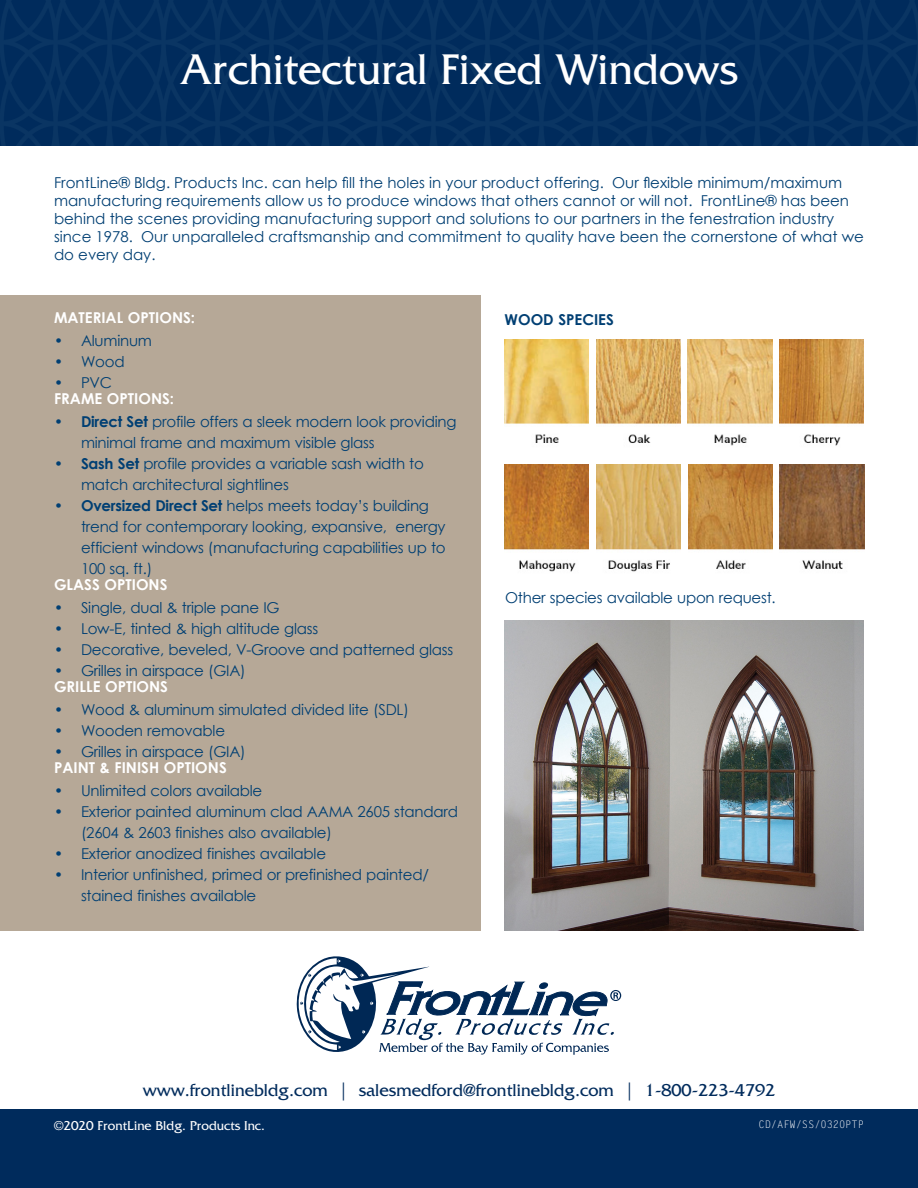
<style>
.page{position:relative;width:918px;height:1188px;background:#fff}
.page>*{position:absolute;margin:0;border:0;box-sizing:border-box;transform-origin:0 0}
.Page_Headers{font:45px "Friz Quadrata Std";color:#fff}
.Subhead{font:18px "Friz Quadrata Std";color:#002b5c}
.t1{font:15px/21px "Century Gothic";letter-spacing:-.015em;color:#003f73}
.t2{font:700 15px "Century Gothic";color:#fff}
.t3{font:700 15px "Century Gothic";color:#003f73}
.Subhead-2{font:13.5px "Friz Quadrata Std";color:#fff}
.t4{font:10.5px "Letter Gothic Std";letter-spacing:-.01em;color:#fff}
.s1{font-weight:700}
</style>
<div class="page">
<div style="left:0;top:1109px;width:918px;height:79px;background:#002b5c"></div>
<img style="left:0;top:0;width:918px;height:146px">
<svg style="left:297px;top:956px;width:324px;height:99px"></svg>
<div style="left:0;top:296px;width:481px;height:635px;background:#b6a897"></div>
<img style="left:505px;top:339px;width:84px;height:104px">
<img style="left:505px;top:464px;width:84px;height:108px">
<img style="left:596px;top:339px;width:85px;height:104px">
<img style="left:596px;top:464px;width:85px;height:108px">
<img style="left:688px;top:339px;width:84px;height:107px">
<img style="left:688px;top:464px;width:84px;height:105px">
<img style="left:780px;top:339px;width:84px;height:107px">
<img style="left:780px;top:464px;width:84px;height:105px">
<img style="left:504px;top:621px;width:360px;height:310px">
<p class="Page_Headers" style="left:180px;top:45px;width:560px">Architectural Fixed Windows</p>
<p class="t1" style="left:54px;top:173px;width:812px;line-height:18px">FrontLine® Bldg. Products Inc. can help fill the holes in your product offering. Our flexible minimum/maximum manufacturing requirements allow us to produce windows that others cannot or will not. FrontLine® has been behind the scenes providing manufacturing support and solutions to our partners in the fenestration industry since 1978. Our unparalleled craftsmanship and commitment to quality have been the cornerstone of what we do every day.</p>
<p class="t2" style="left:54px;top:306px;width:143px">MATERIAL OPTIONS:</p>
<p class="t1" style="left:54px;top:330px;width:100px">• Aluminum</p>
<p class="t1" style="left:54px;top:351px;width:72px">• Wood</p>
<p class="t1" style="left:54px;top:372px;width:60px">• PVC</p>
<p class="t2" style="left:54px;top:387px;width:122px">FRAME OPTIONS:</p>
<p class="t1" style="left:81px;top:411px;width:377px;text-indent:-27px"><span class="s1">• Direct Set</span> profile offers a sleek modern look providing minimal frame and maximum visible glass</p>
<p class="t1" style="left:81px;top:453px;width:344px;text-indent:-27px"><span class="s1">• Sash Set</span> profile provides a variable sash width to match architectural sightlines</p>
<p class="t1" style="left:81px;top:495px;width:366px;text-indent:-27px"><span class="s1">• Oversized Direct Set</span> helps meets today’s building trend for contemporary looking, expansive, energy efficient windows (manufacturing capabilities up to 100 sq. ft.)</p>
<p class="t2" style="left:54px;top:573px;width:115px">GLASS OPTIONS</p>
<p class="t1" style="left:54px;top:597px;width:227px">• Single, dual &amp; triple pane IG</p>
<p class="t1" style="left:54px;top:618px;width:266px">• Low-E, tinted &amp; high altitude glass</p>
<p class="t1" style="left:54px;top:639px;width:401px">• Decorative, beveled, V-Groove and patterned glass</p>
<p class="t1" style="left:54px;top:660px;width:193px">• Grilles in airspace (GIA)</p>
<p class="t2" style="left:54px;top:675px;width:116px">GRILLE OPTIONS</p>
<p class="t1" style="left:54px;top:699px;width:356px">• Wood &amp; aluminum simulated divided lite (SDL)</p>
<p class="t1" style="left:54px;top:720px;width:173px">• Wooden removable</p>
<p class="t1" style="left:54px;top:741px;width:193px">• Grilles in airspace (GIA)</p>
<p class="t2" style="left:54px;top:756px;width:174px">PAINT &amp; FINISH OPTIONS</p>
<p class="t1" style="left:54px;top:780px;width:210px">• Unlimited colors available</p>
<p class="t1" style="left:81px;top:801px;width:379px;text-indent:-27px">• Exterior painted aluminum clad AAMA 2605 standard (2604 &amp; 2603 finishes also available)</p>
<p class="t1" style="left:54px;top:843px;width:274px">• Exterior anodized finishes available</p>
<p class="t1" style="left:81px;top:864px;width:349px;text-indent:-27px">• Interior unfinished, primed or prefinished painted/ stained finishes available</p>
<p class="t3" style="left:505px;top:308px;width:111px">WOOD SPECIES</p>
<p class="t1" style="left:505px;top:587px;width:272px">Other species available upon request.</p>
<p class="Subhead" style="left:143px;top:1080px;width:634px">www.frontlinebldg.com | salesmedford@frontlinebldg.com | 1-800-223-4792</p>
<p class="Subhead-2" style="left:54px;top:1118px;width:212px">©2020 FrontLine Bldg. Products Inc.</p>
<p class="t4" style="left:759px;top:1119px;width:107px">CD/AFW/SS/0320PTP</p>
</div>
